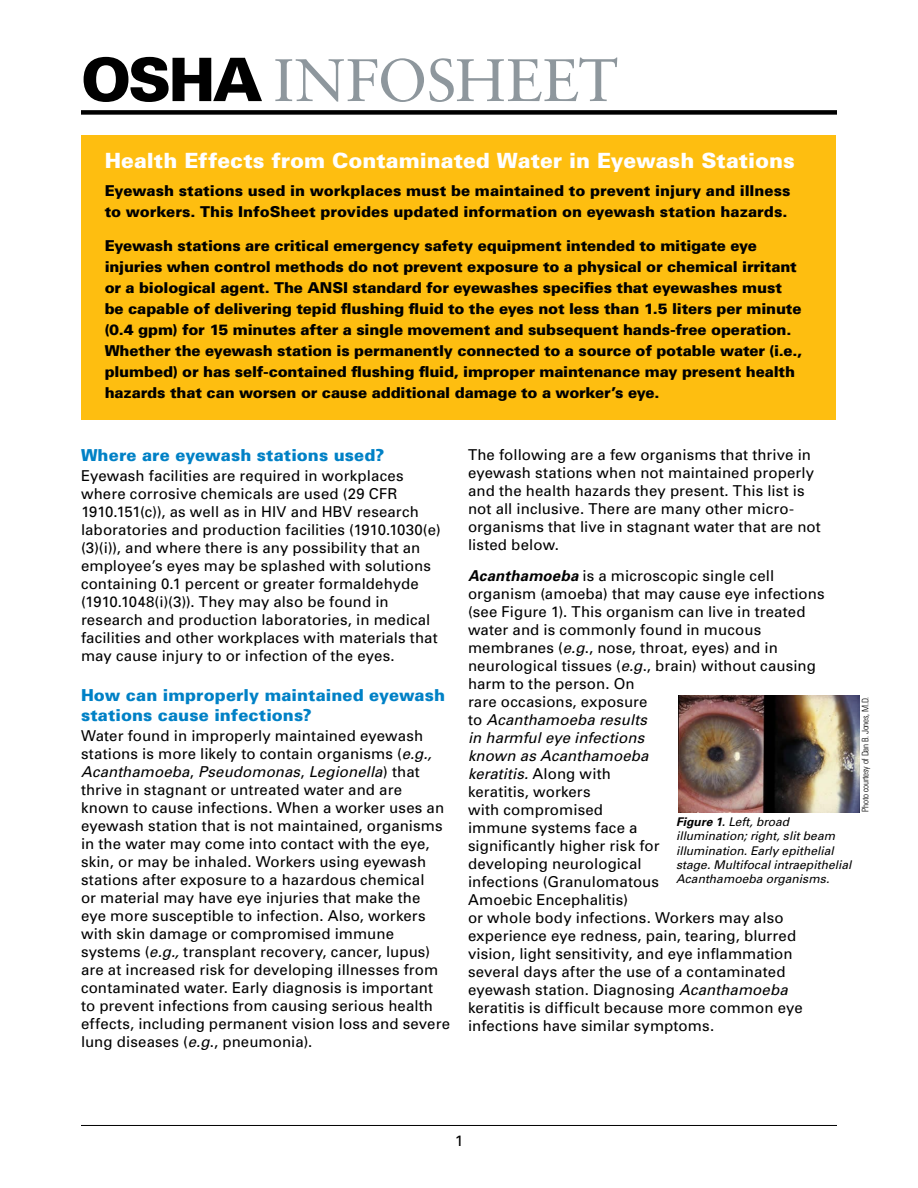
<style>
.page{position:relative;width:918px;height:1188px;background:#fff}
.page>*{position:absolute;margin:0;border:0;box-sizing:border-box;transform-origin:0 0}
.t1{font:60px "Sabon";letter-spacing:-.01em;color:#8e979d}
.Title_of_INFOSHEET{font:900 21px "Univers";color:#fff}
.Subhead{font:900 16.5px/19.8px "Univers";letter-spacing:.005em;color:#0081c6}
.Bodytext{font:15px/18px "Univers";letter-spacing:.005em;color:#000}
.summary{font:900 15px/21px "Univers";letter-spacing:-.01em;color:#000}
.t2{font:italic 12px/14.2px "Univers";color:#000}
.Photo_Credit{font:300 condensed 9px "Univers";letter-spacing:-.02em;color:#000}
.s1{font-family:"Univers";font-weight:900;color:#000}
.s2{font-style:italic}
.s3{font-weight:700;font-style:italic}
.s4{font-weight:700}
</style>
<div class="page">
<hr style="left:81px;top:1125px;width:756px;height:1px;background:#000">
<div style="left:81px;top:110px;width:756px;height:5px;background:#000"></div>
<div style="left:82px;top:136px;width:754px;height:284px;background:#febe10"></div>
<img style="left:678px;top:696px;width:182px;height:116px">
<p class="t1" style="left:81px;top:44px;width:539px"><span class="s1">OSHA</span> INFOSHEET</p>
<p class="Title_of_INFOSHEET" style="left:105px;top:148px;width:692px">Health Effects from Contaminated Water in Eyewash Stations</p>
<p class="summary" style="left:105px;top:180px;width:687px">Eyewash stations used in workplaces must be maintained to prevent injury and illness to workers. This InfoSheet provides updated information on eyewash station hazards.</p>
<p class="summary" style="left:105px;top:235px;width:699px">Eyewash stations are critical emergency safety equipment intended to mitigate eye injuries when control methods do not prevent exposure to a physical or chemical irritant or a biological agent. The ANSI standard for eyewashes specifies that eyewashes must be capable of delivering tepid flushing fluid to the eyes not less than 1.5 liters per minute (0.4 gpm) for 15 minutes after a single movement and subsequent hands-free operation.<br>Whether the eyewash station is permanently connected to a source of potable water (i.e., plumbed) or has self-contained flushing fluid, improper maintenance may present health hazards that can worsen or cause additional damage to a worker’s eye.</p>
<p class="Subhead" style="left:81px;top:444px;width:305px">Where are eyewash stations used?</p>
<p class="Bodytext" style="left:81px;top:466px;width:361px">Eyewash facilities are required in workplaces where corrosive chemicals are used (29 CFR 1910.151(c)), as well as in HIV and HBV research laboratories and production facilities (1910.1030(e) (3)(i)), and where there is any possibility that an employee’s eyes may be splashed with solutions containing 0.1 percent or greater formaldehyde (1910.1048(i)(3)). They may also be found in research and production laboratories, in medical facilities and other workplaces with materials that may cause injury to or infection of the eyes.</p>
<p class="Subhead" style="left:81px;top:685px;width:366px">How can improperly maintained eyewash stations cause infections?</p>
<p class="Bodytext" style="left:81px;top:726px;width:371px">Water found in improperly maintained eyewash stations is more likely to contain organisms (<span class="s2">e.g., Acanthamoeba</span>, <span class="s2">Pseudomonas</span>, <span class="s2">Legionella</span>) that thrive in stagnant or untreated water and are known to cause infections. When a worker uses an eyewash station that is not maintained, organisms in the water may come into contact with the eye, skin, or may be inhaled. Workers using eyewash stations after exposure to a hazardous chemical<br>or material may have eye injuries that make the<br>eye more susceptible to infection. Also, workers with skin damage or compromised immune systems (<span class="s2">e.g.,</span> transplant recovery, cancer, lupus) are at increased risk for developing illnesses from contaminated water. Early diagnosis is important to prevent infections from causing serious health effects, including permanent vision loss and severe lung diseases (<span class="s2">e.g</span>., pneumonia).</p>
<p class="Bodytext" style="left:468px;top:445px;width:354px">The following are a few organisms that thrive in eyewash stations when not maintained properly and the health hazards they present. This list is not all inclusive. There are many other micro&shy;organisms that live in stagnant water that are not listed below.</p>
<p class="Bodytext" style="left:468px;top:567px;width:358px"><span class="s3">Acanthamoeba</span> is a microscopic single cell organism (amoeba) that may cause eye infections (see Figure 1). This organism can live in treated water and is commonly found in mucous membranes (<span class="s2">e.g</span>., nose, throat, eyes) and in neurological tissues (<span class="s2">e.g</span>., brain) without causing harm to the person. On<br>rare occasions, exposure<br>to <span class="s2">Acanthamoeba results<br>in harmful eye infections<br>known as Acanthamoeba<br>keratitis.</span> Along with<br>keratitis, workers<br>with compromised<br>immune systems face a<br>significantly higher risk for<br>developing neurological<br>infections (Granulomatous<br>Amoebic Encephalitis)<br>or whole body infections. Workers may also experience eye redness, pain, tearing, blurred vision, light sensitivity, and eye inflammation several days after the use of a contaminated eyewash station. Diagnosing <span class="s2">Acanthamoeba </span>keratitis is difficult because more common eye infections have similar symptoms.</p>
<p class="t2" style="left:676px;top:815px;width:177px"><span class="s4">Figure 1.</span> Left, broad illumination; right, slit beam illumination. Early epithelial stage. Multifocal intraepithelial<br>Acanthamoeba organisms.</p>
<p class="Photo_Credit" style="left:860px;top:812px;width:117px;rotate:-90deg">Photo courtesy of Dan B. Jones, M.D.</p>
<p class="Bodytext" style="left:455px;top:1132px;width:10px">1</p>
</div>
